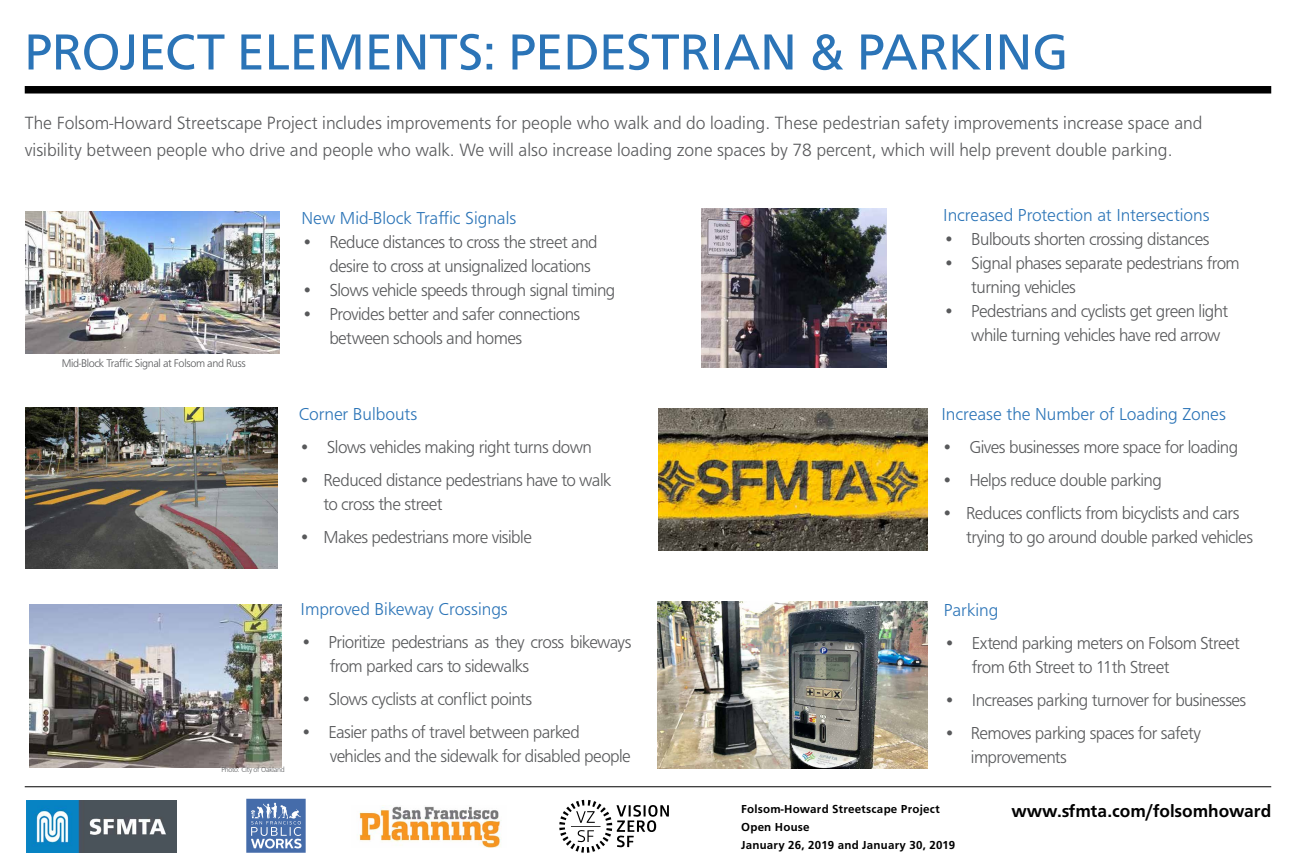
<style>
.page{position:relative;width:1296px;height:864px;background:#fff}
.page>*{position:absolute;margin:0;border:0;box-sizing:border-box;transform-origin:0 0}
.t1{font:52.5px "Graphein Pro";color:#2b74b7}
.t2{font:300 18.5px/27px "Graphein Pro";color:#58595b}
.t3{font:300 18px/24px "Graphein Pro";letter-spacing:-.03em;color:#58595b}
.t4{font:300 18px "Graphein Pro";letter-spacing:-.005em;color:#2b74b7}
.t5{font:700 18px "Graphein Pro";color:#000}
.t6{font:700 12px/18px "Graphein Pro";letter-spacing:.02em;color:#000}
.t7{font:300 11.5px "Graphein Pro";letter-spacing:-.03em;color:#58595b}
.t8{font:300 7.5px "Graphein Pro";letter-spacing:-.03em;color:#58595b}
</style>
<div class="page">
<hr style="left:25px;top:786px;width:1246px;height:1px;background:#000">
<svg style="left:246px;top:799px;width:60px;height:54px;background:#6b8abb"></svg>
<svg style="left:559px;top:800px;width:110px;height:53px"></svg>
<img style="left:359px;top:805px;width:143px;height:42px">
<img style="left:26px;top:800px;width:151px;height:53px">
<div style="left:25px;top:86px;width:1246px;height:8px;background:#000"></div>
<img style="left:658px;top:408px;width:269px;height:142px">
<img style="left:658px;top:601px;width:270px;height:168px">
<img style="left:25px;top:408px;width:252px;height:160px">
<img style="left:702px;top:209px;width:185px;height:158px">
<img style="left:25px;top:211px;width:255px;height:142px">
<img style="left:30px;top:605px;width:252px;height:163px">
<h1 class="t1" style="left:24px;top:22px;width:1046px">PROJECT ELEMENTS: PEDESTRIAN &amp; PARKING</h1>
<p class="t2" style="left:25px;top:110px;width:1179px">The Folsom-Howard Streetscape Project includes improvements for people who walk and do loading. These pedestrian safety improvements increase space and visibility between people who drive and people who walk. We will also increase loading zone spaces by 78 percent, which will help prevent double parking.</p>
<p class="t7" style="left:62px;top:357px;width:185px">Mid-Block Traffic Signal at Folsom and Russ</p>
<p class="t4" style="left:301px;top:208px;width:217px">New Mid-Block Traffic Signals</p>
<p class="t3" style="left:329px;top:230px;width:270px;text-indent:-28px">• Reduce distances to cross the street and desire to cross at unsignalized locations</p>
<p class="t3" style="left:301px;top:278px;width:316px">• Slows vehicle speeds through signal timing</p>
<p class="t3" style="left:329px;top:302px;width:253px;text-indent:-28px">• Provides better and safer connections between schools and homes</p>
<p class="t4" style="left:299px;top:404px;width:120px">Corner Bulbouts</p>
<p class="t3" style="left:299px;top:435px;width:295px">• Slows vehicles making right turns down</p>
<p class="t3" style="left:324px;top:468px;width:289px;text-indent:-25px">• Reduced distance pedestrians have to walk to cross the street</p>
<p class="t3" style="left:299px;top:525px;width:235px">• Makes pedestrians more visible</p>
<p class="t8" style="left:222px;top:765px;width:65px">Photo: City of Oakland</p>
<p class="t4" style="left:301px;top:599px;width:209px">Improved Bikeway Crossings</p>
<p class="t3" style="left:330px;top:630px;width:303px;text-indent:-29px">• Prioritize pedestrians as they cross bikeways from parked cars to sidewalks</p>
<p class="t3" style="left:301px;top:687px;width:233px">• Slows cyclists at conflict points</p>
<p class="t3" style="left:330px;top:720px;width:303px;text-indent:-29px">• Easier paths of travel between parked vehicles and the sidewalk for disabled people</p>
<p class="t4" style="left:943px;top:205px;width:268px">Increased Protection at Intersections</p>
<p class="t3" style="left:943px;top:228px;width:268px">• Bulbouts shorten crossing distances</p>
<p class="t3" style="left:971px;top:252px;width:270px;text-indent:-28px">• Signal phases separate pedestrians from turning vehicles</p>
<p class="t3" style="left:971px;top:300px;width:258px;text-indent:-28px">• Pedestrians and cyclists get green light while turning vehicles have red arrow</p>
<p class="t4" style="left:941px;top:404px;width:286px">Increase the Number of Loading Zones</p>
<p class="t3" style="left:941px;top:435px;width:298px">• Gives businesses more space for loading</p>
<p class="t3" style="left:941px;top:468px;width:222px">• Helps reduce double parking</p>
<p class="t3" style="left:966px;top:501px;width:288px;text-indent:-25px">• Reduces conflicts from bicyclists and cars trying to go around double parked vehicles</p>
<p class="t4" style="left:944px;top:600px;width:56px">Parking</p>
<p class="t3" style="left:972px;top:631px;width:270px;text-indent:-28px">• Extend parking meters on Folsom Street from 6th Street to 11th Street</p>
<p class="t3" style="left:944px;top:688px;width:304px">• Increases parking turnover for businesses</p>
<p class="t3" style="left:971px;top:721px;width:232px;text-indent:-27px">• Removes parking spaces for safety improvements</p>
<p class="t6" style="left:741px;top:800px;width:216px">Folsom-Howard Streetscape Project<br>Open House<br>January 26, 2019 and January 30, 2019</p>
<p class="t5" style="left:1011px;top:801px;width:261px">www.sfmta.com/folsomhoward</p>
</div>
